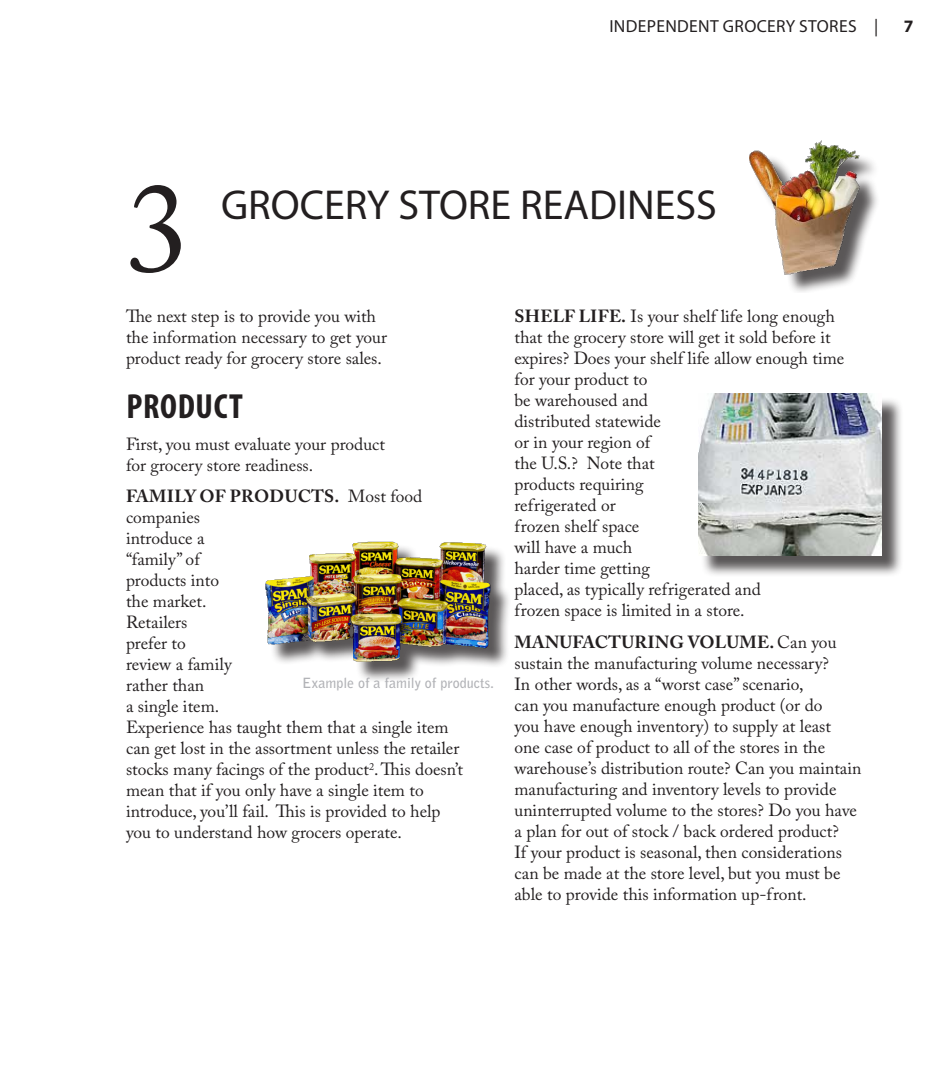
<style>
.page{position:relative;width:945px;height:1071px;background:#fff}
.page>*{position:absolute;margin:0;border:0;box-sizing:border-box;transform-origin:0 0}
.Chapter_Name{font:126px "Adobe Caslon Pro";color:#231f20}
.Chapter_Name-2{font:42px "Myriad Pro";color:#231f20}
.Head_1{font:700 condensed 35px "Myriad Pro";letter-spacing:.02em;color:#231f20}
.Body{font:17.5px/21px "Adobe Caslon Pro";color:#231f20}
.Folio_Right{font:17.5px "Myriad Pro";letter-spacing:.02em;color:#231f20}
.Folio_Right-2{font:700 17.5px "Myriad Pro";color:#231f20}
.Caption_2{font:700 14px "Bell Gothic Std";color:#b2b3b7}
.s1{font-weight:700}
</style>
<div class="page">
<div style="left:752px;top:144px;width:128px;height:149px;background:#231f20;opacity:.75"></div>
<img style="left:749px;top:140px;width:131px;height:139px">
<div style="left:268px;top:544px;width:243px;height:139px;background:#231f20;opacity:.75"></div>
<img style="left:265px;top:541px;width:229px;height:128px">
<div style="left:701px;top:396px;width:203px;height:181px;background:#231f20;opacity:.75"></div>
<img style="left:698px;top:394px;width:184px;height:161px">
<p class="Folio_Right" style="left:609px;top:15px;width:271px">INDEPENDENT GROCERY STORES |</p>
<p class="Folio_Right-2" style="left:904px;top:15px;width:11px">7</p>
<p class="Chapter_Name" style="left:126px;top:154px;width:64px">3</p>
<p class="Chapter_Name-2" style="left:221px;top:179px;width:497px">GROCERY STORE READINESS</p>
<p class="Body" style="left:126px;top:306px;width:262px">The next step is to provide you with the information necessary to get your product ready for grocery store sales.</p>
<p class="Head_1" style="left:126px;top:385px;width:118px">PRODUCT</p>
<p class="Body" style="left:126px;top:433px;width:260px">First, you must evaluate your product for grocery store readiness.</p>
<p class="Body" style="left:126px;top:486px;width:339px"><span class="s1">FAMILY OF PRODUCTS.</span> Most food companies<br>introduce a<br>“family” of<br>products into<br>the market.<br>Retailers<br>prefer to<br>review a family<br>rather than<br>a single item.<br>Experience has taught them that a single item can get lost in the assortment unless the retailer stocks many facings of the product<sup>2</sup>. This doesn’t mean that if you only have a single item to introduce, you’ll fail. This is provided to help you to understand how grocers operate.</p>
<p class="Caption_2" style="left:302px;top:675px;width:193px">Example of a family of products.</p>
<p class="Body" style="left:514px;top:306px;width:331px"><span class="s1">SHELF LIFE.</span> Is your shelf life long enough that the grocery store will get it sold before it expires? Does your shelf life allow enough time for your product to<br>be warehoused and<br>distributed statewide<br>or in your region of<br>the U.S.? Note that<br>products requiring<br>refrigerated or<br>frozen shelf space<br>will have a much<br>harder time getting<br>placed, as typically refrigerated and<br>frozen space is limited in a store.</p>
<p class="Body" style="left:514px;top:631px;width:348px"><span class="s1">MANUFACTURING VOLUME.</span> Can you sustain the manufacturing volume necessary?<br>In other words, as a “worst case” scenario,<br>can you manufacture enough product (or do<br>you have enough inventory) to supply at least<br>one case of product to all of the stores in the warehouse’s distribution route? Can you maintain manufacturing and inventory levels to provide uninterrupted volume to the stores? Do you have a plan for out of stock / back ordered product?<br>If your product is seasonal, then considerations can be made at the store level, but you must be able to provide this information up-front.</p>
</div>
